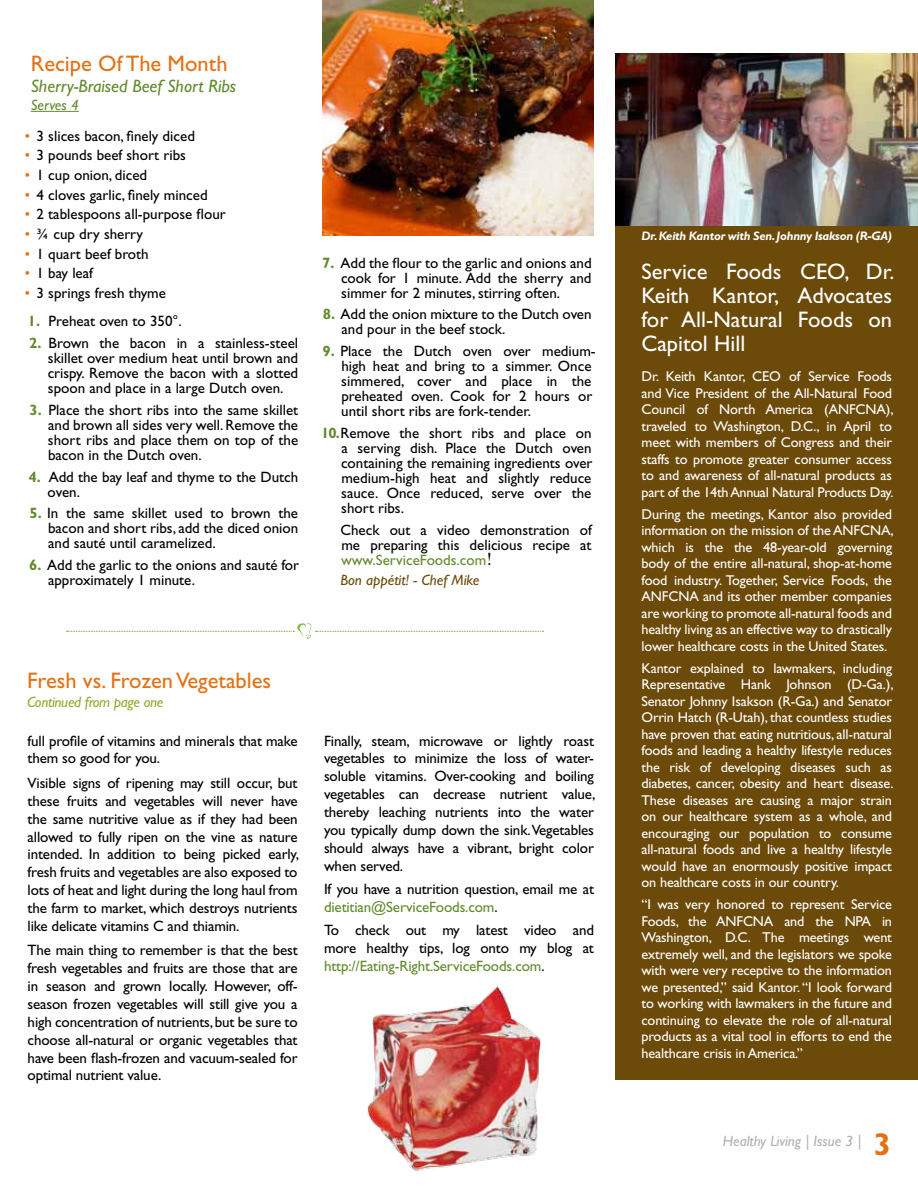
<style>
.page{position:relative;width:918px;height:1188px;background:#fff}
.page>*{position:absolute;margin:0;border:0;box-sizing:border-box;transform-origin:0 0}
.t1{font:22.5px/24px "Gill Sans";color:#fff;text-align:justify}
.t2{font:22.5px "Gill Sans";color:#e37216}
.t3{font:italic 18px "Gill Sans";color:#628b2e}
.t4{font:15px/17.9px "Gill Sans";color:#000;text-align:justify}
.t5{font:italic 15px "Gill Sans";color:#b1b1b2}
.t6{font:italic 15px "Gill Sans";letter-spacing:-.02em;color:#9aa832}
.t7{font:italic 15px "Gill Sans";color:#6b4a0a}
.t8{font:italic 15px "Gill Sans";color:#628b2e}
.t9{font:14.25px/16.5px "Gill Sans";letter-spacing:-.01em;color:#fff;text-align:justify}
.t10{font:italic 700 12.3px "Gill Sans";letter-spacing:-.02em;color:#fff}
.s1{color:#e37216}
.s2{font-weight:700;color:#628b2e}
.s3{color:#628b2e}
.s4{font-family:"Times";font-size:18px}
.s5{font-weight:700;font-style:normal;font-size:31.65px;color:#e37216}
</style>
<div class="page">
<div style="left:616px;top:217px;width:302px;height:863px;background:#6b4a0a"></div>
<hr style="left:31px;top:111px;width:48px;height:1px;background:#628b2e">
<svg style="left:67px;top:623px;width:476px;height:16px"></svg>
<img style="left:322px;top:0;width:272px;height:236px">
<img style="left:367px;top:986px;width:175px;height:185px">
<img style="left:616px;top:54px;width:302px;height:172px">
<h1 class="t2" style="left:31px;top:50px;width:198px">Recipe Of The Month</h1>
<p class="t3" style="left:31px;top:76px;width:207px">Sherry-Braised Beef Short Ribs</p>
<p class="t8" style="left:31px;top:96px;width:50px">Serves 4</p>
<p class="t4" style="left:25px;top:127px;width:172px"><span class="s1">•</span> 3 slices bacon, finely diced</p>
<p class="t4" style="left:25px;top:147px;width:163px"><span class="s1">•</span> 3 pounds beef short ribs</p>
<p class="t4" style="left:25px;top:166px;width:124px"><span class="s1">•</span> 1 cup onion, diced</p>
<p class="t4" style="left:25px;top:186px;width:184px"><span class="s1">•</span> 4 cloves garlic, finely minced</p>
<p class="t4" style="left:25px;top:205px;width:203px"><span class="s1">•</span> 2 tablespoons all-purpose flour</p>
<p class="t4" style="left:25px;top:225px;width:120px"><span class="s1">•</span> ¾ cup dry sherry</p>
<p class="t4" style="left:25px;top:245px;width:125px"><span class="s1">•</span> 1 quart beef broth</p>
<p class="t4" style="left:25px;top:264px;width:70px"><span class="s1">•</span> 1 bay leaf</p>
<p class="t4" style="left:25px;top:284px;width:143px"><span class="s1">•</span> 3 springs fresh thyme</p>
<p class="t4" style="left:28px;top:312px;width:155px"><span class="s2">1.</span> Preheat oven to 350°.</p>
<p class="t4" style="left:48px;top:336px;width:252px;line-height:15px;text-indent:-18px"><span class="s2">2.</span> Brown the bacon in a stainless-steel skillet over medium heat until brown and crispy. Remove the bacon with a slotted spoon and place in a large Dutch oven.</p>
<p class="t4" style="left:48px;top:402px;width:252px;line-height:15px;text-indent:-18px"><span class="s2">3.</span> Place the short ribs into the same skillet and brown all sides very well. Remove the short ribs and place them on top of the bacon in the Dutch oven.</p>
<p class="t4" style="left:48px;top:469px;width:252px;line-height:15px;text-indent:-19px"><span class="s2">4.</span> Add the bay leaf and thyme to the Dutch oven.</p>
<p class="t4" style="left:48px;top:506px;width:252px;line-height:15px;text-indent:-18px"><span class="s2">5.</span> In the same skillet used to brown the bacon and short ribs, add the diced onion and sauté until caramelized.</p>
<p class="t4" style="left:48px;top:558px;width:253px;line-height:15px;text-indent:-19px"><span class="s2">6.</span> Add the garlic to the onions and sauté for approximately 1 minute.</p>
<p class="t4" style="left:341px;top:255px;width:252px;line-height:15px;text-indent:-19px"><span class="s2">7.</span> Add the flour to the garlic and onions and cook for 1 minute. Add the sherry and simmer for 2 minutes, stirring often.</p>
<p class="t4" style="left:342px;top:307px;width:252px;line-height:15px;text-indent:-19px"><span class="s2">8.</span> Add the onion mixture to the Dutch oven and pour in the beef stock.</p>
<p class="t4" style="left:341px;top:344px;width:256px;line-height:15px;text-align:left;text-indent:-19px"><span class="s2">9.</span> Place the Dutch oven over medium&shy;high heat and bring to a simmer. Once simmered, cover and place in the preheated oven. Cook for 2 hours or until short ribs are fork-tender.</p>
<p class="t4" style="left:341px;top:425px;width:253px;line-height:15px;text-indent:-20px"><span class="s2">10.</span>Remove the short ribs and place on a serving dish. Place the Dutch oven containing the remaining ingredients over medium-high heat and slightly reduce sauce. Once reduced, serve over the short ribs.</p>
<p class="t4" style="left:341px;top:522px;width:253px;line-height:15px">Check out a video demonstration of me preparing this delicious recipe at <span class="s3">www.ServiceFoods.com</span><span class="s4">!</span></p>
<p class="t7" style="left:340px;top:571px;width:140px">Bon appétit! - Chef Mike</p>
<h1 class="t2" style="left:27px;top:667px;width:246px">Fresh vs. Frozen Vegetables</h1>
<p class="t6" style="left:27px;top:694px;width:138px">Continued from page one</p>
<p class="t4" style="left:28px;top:732px;width:271px">full profile of vitamins and minerals that make them so good for you.</p>
<p class="t4" style="left:28px;top:774px;width:273px">Visible signs of ripening may still occur, but these fruits and vegetables will never have the same nutritive value as if they had been allowed to fully ripen on the vine as nature intended. In addition to being picked early, fresh fruits and vegetables are also exposed to lots of heat and light during the long haul from the farm to market, which destroys nutrients like delicate vitamins C and thiamin.</p>
<p class="t4" style="left:28px;top:942px;width:272px">The main thing to remember is that the best fresh vegetables and fruits are those that are in season and grown locally. However, off&shy;season frozen vegetables will still give you a high concentration of nutrients, but be sure to choose all-natural or organic vegetables that have been flash-frozen and vacuum-sealed for optimal nutrient value.</p>
<p class="t4" style="left:324px;top:732px;width:273px">Finally, steam, microwave or lightly roast vegetables to minimize the loss of water&shy;soluble vitamins. Over-cooking and boiling vegetables can decrease nutrient value, thereby leaching nutrients into the water you typically dump down the sink. Vegetables should always have a vibrant, bright color when served.</p>
<p class="t4" style="left:324px;top:880px;width:271px">If you have a nutrition question, email me at <span class="s3">dietitian@ServiceFoods.com</span>.</p>
<p class="t4" style="left:324px;top:921px;width:271px">To check out my latest video and more healthy tips, log onto my blog at <span class="s3">http://Eating-Right.ServiceFoods.com</span>.</p>
<p class="t10" style="left:642px;top:229px;width:252px">Dr. Keith Kantor with Sen. Johnny Isakson (R-GA)</p>
<h1 class="t1" style="left:642px;top:260px;width:254px">Service Foods CEO, Dr.<br>Keith Kantor, Advocates for All-Natural Foods on Capitol Hill</h1>
<p class="t9" style="left:642px;top:368px;width:253px">Dr. Keith Kantor, CEO of Service Foods and Vice President of the All-Natural Food Council of North America (ANFCNA), traveled to Washington, D.C., in April to meet with members of Congress and their staffs to promote greater consumer access to and awareness of all-natural products as part of the 14th Annual Natural Products Day.</p>
<p class="t9" style="left:642px;top:506px;width:253px">During the meetings, Kantor also provided information on the mission of the ANFCNA, which is the the 48-year-old governing body of the entire all-natural, shop-at-home food industry. Together, Service Foods, the ANFCNA and its other member companies are working to promote all-natural foods and healthy living as an effective way to drastically lower healthcare costs in the United States.</p>
<p class="t9" style="left:642px;top:660px;width:253px">Kantor explained to lawmakers, including Representative Hank Johnson (D-Ga.), Senator Johnny Isakson (R-Ga.) and Senator Orrin Hatch (R-Utah), that countless studies have proven that eating nutritious, all-natural foods and leading a healthy lifestyle reduces the risk of developing diseases such as diabetes, cancer, obesity and heart disease.<br>These diseases are causing a major strain on our healthcare system as a whole, and encouraging our population to consume all-natural foods and live a healthy lifestyle would have an enormously positive impact on healthcare costs in our country.</p>
<p class="t9" style="left:642px;top:896px;width:252px">“I was very honored to represent Service Foods, the ANFCNA and the NPA in Washington, D.C. The meetings went extremely well, and the legislators we spoke with were very receptive to the information we presented,” said Kantor. “I look forward to working with lawmakers in the future and continuing to elevate the role of all-natural products as a vital tool in efforts to end the healthcare crisis in America.”</p>
<p class="t5" style="left:723px;top:1133px;width:170px">Healthy Living | Issue 3 | <span class="s5">3</span></p>
</div>
